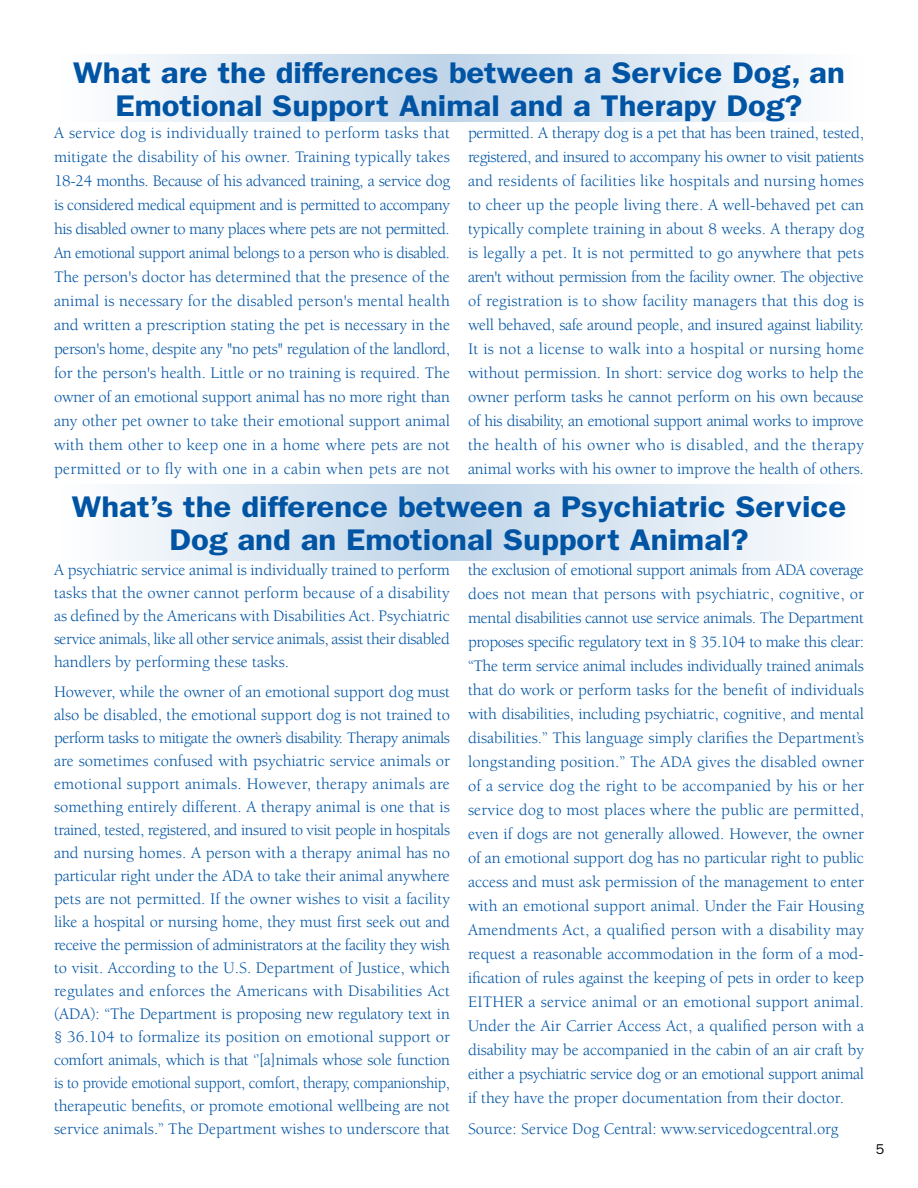
<style>
.page{position:relative;width:918px;height:1188px;background:#fff}
.page>*{position:absolute;margin:0;border:0;box-sizing:border-box;transform-origin:0 0}
.t1{font:600 30px/33px "Franklin Gothic";color:#0054a4;text-align:center;scale:1.1 1}
.t2{font:16.5px/24px "Berkeley";color:#0054a4;text-align:justify}
.t3{font:14.25px "Franklin Gothic";color:#000}
</style>
<div class="page">
<svg style="left:122px;top:54px;width:675px;height:68px;background:#d9e6f1"></svg>
<svg style="left:122px;top:484px;width:675px;height:76px;background:#d9e6f1"></svg>
<h1 class="t1" style="left:73px;top:56px;width:703px">What are the differences between a Service Dog, an<br>Emotional Support Animal and a Therapy Dog?</h1>
<p class="t2" style="left:54px;top:121px;width:398px">A service dog is individually trained to perform tasks that mitigate the disability of his owner. Training typically takes 18-24 months. Because of his advanced training, a service dog is considered medical equipment and is permitted to accompany his disabled owner to many places where pets are not permitted.<br>An emotional support animal belongs to a person who is disabled.<br>The person's doctor has determined that the presence of the animal is necessary for the disabled person's mental health and written a prescription stating the pet is necessary in the person's home, despite any "no pets" regulation of the landlord, for the person's health. Little or no training is required. The owner of an emotional support animal has no more right than any other pet owner to take their emotional support animal with them other to keep one in a home where pets are not permitted or to fly with one in a cabin when pets are not</p>
<p class="t2" style="left:468px;top:122px;width:398px">permitted. A therapy dog is a pet that has been trained, tested, registered, and insured to accompany his owner to visit patients and residents of facilities like hospitals and nursing homes to cheer up the people living there. A well-behaved pet can typically complete training in about 8 weeks. A therapy dog is legally a pet. It is not permitted to go anywhere that pets aren't without permission from the facility owner. The objective of registration is to show facility managers that this dog is well behaved, safe around people, and insured against liability.<br>It is not a license to walk into a hospital or nursing home without permission. In short: service dog works to help the owner perform tasks he cannot perform on his own because of his disability, an emotional support animal works to improve the health of his owner who is disabled, and the therapy animal works with his owner to improve the health of others.</p>
<h1 class="t1" style="left:72px;top:490px;width:706px">What’s the difference between a Psychiatric Service<br>Dog and an Emotional Support Animal?</h1>
<p class="t2" style="left:54px;top:559px;width:397px;line-height:23px">A psychiatric service animal is individually trained to perform tasks that the owner cannot perform because of a disability as defined by the Americans with Disabilities Act. Psychiatric service animals, like all other service animals, assist their disabled handlers by performing these tasks.</p>
<p class="t2" style="left:54px;top:681px;width:398px;line-height:23px">However, while the owner of an emotional support dog must also be disabled, the emotional support dog is not trained to perform tasks to mitigate the owner’s disability. Therapy animals are sometimes confused with psychiatric service animals or emotional support animals. However, therapy animals are something entirely different. A therapy animal is one that is trained, tested, registered, and insured to visit people in hospitals and nursing homes. A person with a therapy animal has no particular right under the ADA to take their animal anywhere pets are not permitted. If the owner wishes to visit a facility like a hospital or nursing home, they must first seek out and receive the permission of administrators at the facility they wish to visit. According to the U.S. Department of Justice, which regulates and enforces the Americans with Disabilities Act (ADA): “The Department is proposing new regulatory text in § 36.104 to formalize its position on emotional support or comfort animals, which is that ‘’[a]nimals whose sole function is to provide emotional support, comfort, therapy, companionship, therapeutic benefits, or promote emotional wellbeing are not service animals.’’ The Department wishes to underscore that</p>
<p class="t2" style="left:468px;top:558px;width:398px">the exclusion of emotional support animals from ADA coverage does not mean that persons with psychiatric, cognitive, or mental disabilities cannot use service animals. The Department proposes specific regulatory text in § 35.104 to make this clear: “The term service animal includes individually trained animals that do work or perform tasks for the benefit of individuals with disabilities, including psychiatric, cognitive, and mental disabilities.’’ This language simply clarifies the Department’s longstanding position.” The ADA gives the disabled owner of a service dog the right to be accompanied by his or her service dog to most places where the public are permitted, even if dogs are not generally allowed. However, the owner of an emotional support dog has no particular right to public access and must ask permission of the management to enter with an emotional support animal. Under the Fair Housing Amendments Act, a qualified person with a disability may request a reasonable accommodation in the form of a mod&shy;ification of rules against the keeping of pets in order to keep EITHER a service animal or an emotional support animal.<br>Under the Air Carrier Access Act, a qualified person with a disability may be accompanied in the cabin of an air craft by either a psychiatric service dog or an emotional support animal if they have the proper documentation from their doctor.</p>
<p class="t2" style="left:468px;top:1117px;width:372px">Source: Service Dog Central: www.servicedogcentral.org</p>
<p class="t3" style="left:876px;top:1141px;width:10px">5</p>
</div>
